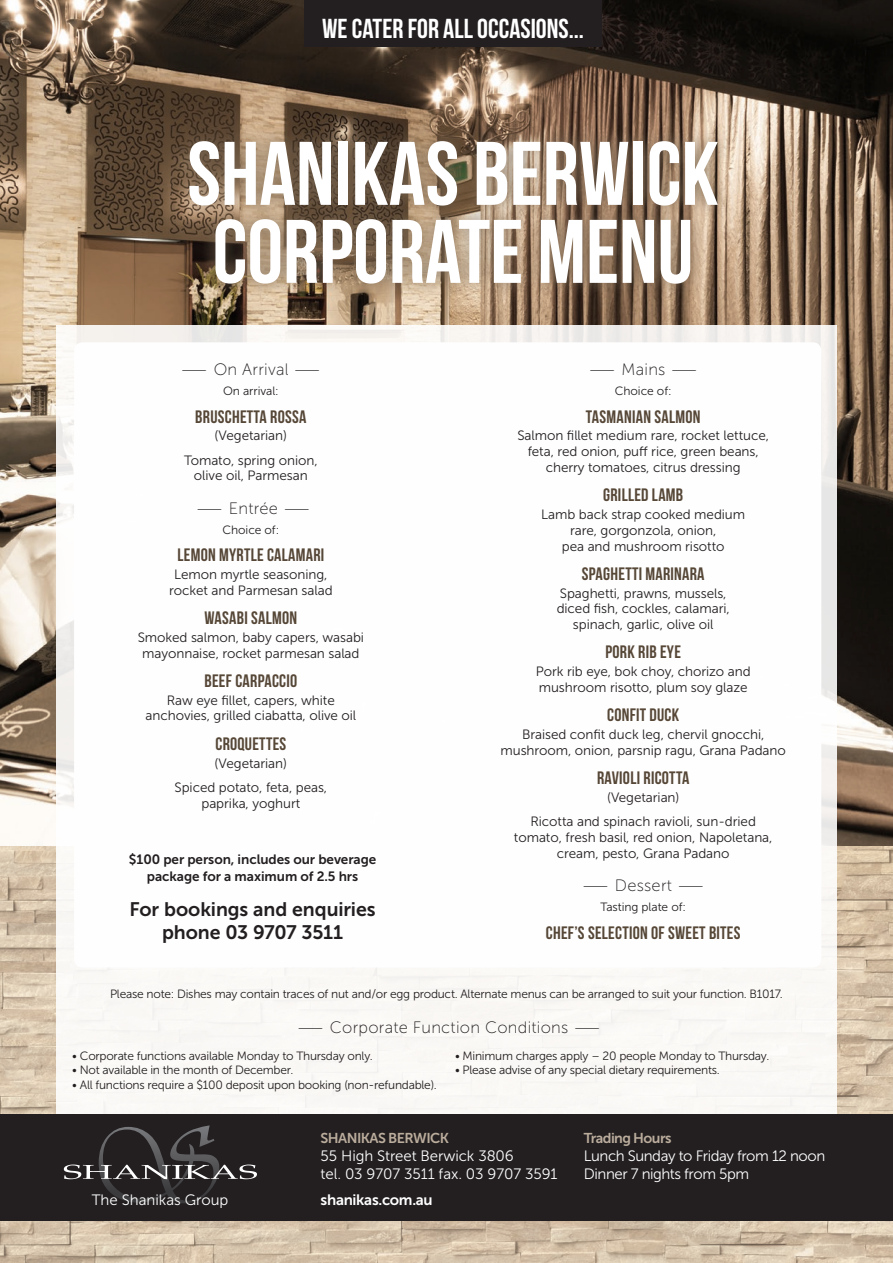
<style>
.page{position:relative;width:893px;height:1263px;background:#fff}
.page>*{position:absolute;margin:0;border:0;box-sizing:border-box;transform-origin:0 0}
.t1{font:90px/78px "Bebas Neue";color:#fff}
.t2{font:27.45px "Bebas Neue";color:#fff}
.function_txt{font:19.5px/22.5px "Museo Sans 700";letter-spacing:-.005em;color:#231f20;text-align:center}
._2015_h2{font:18px "Bebas Neue";letter-spacing:.015em;color:#564737}
._2015_h2-2{font:16.5px "Museo Sans 100";letter-spacing:.015em;color:#231f20;scale:3 1}
.sans_body{font:15px/18px "Museo Sans 300";letter-spacing:-.005em;color:#fff}
.sans_body-2{font:15px/18px "Museo Sans 300";letter-spacing:-.03em;color:#fff}
.t3{font:15px "Museo Sans 700";letter-spacing:-.02em;color:#fff}
.t4{font:14.25px "Museo Sans 700";letter-spacing:-.04em;color:#bbad9d}
.function_txt-2{font:13.5px/15.8px "Museo Sans 300";letter-spacing:-.005em;color:#231f20;text-align:center}
.function_price{font:13.5px/16.5px "Museo Sans 700";letter-spacing:-.005em;color:#231f20;text-align:center}
.function_txt-3{font:12px "Museo Sans 300";letter-spacing:-.02em;color:#231f20}
.sml_txt{font:12px "Museo Sans 300";letter-spacing:-.005em;color:#231f20}
</style>
<div class="page">
<img style="left:0;top:0;width:893px;height:846px">
<svg style="left:0;top:846px;width:893px;height:417px;background:#d1bea6"></svg>
<div style="left:56px;top:325px;width:781px;height:810px;background:#faf8f6"></div>
<div style="left:74px;top:342px;width:747px;height:625px;background:#fff;border-radius:9px"></div>
<div style="left:0;top:1114px;width:893px;height:106px;background:#231f20"></div>
<svg style="left:64px;top:1125px;width:193px;height:78px"></svg>
<div style="left:174px;top:126px;width:557px;height:172px;background:#7c6954;opacity:.9"></div>
<div style="left:304px;top:0;width:298px;height:47px;background:#231f20"></div>
<p class="t2" style="left:322px;top:14px;width:263px">WE CATER FOR ALL OCCASIONS...</p>
<p class="t1" style="left:187px;top:134px;width:533px">SHANIKAS BERWICK<br>CORPORATE MENU</p>
<p class="_2015_h2-2" style="left:181px;top:361px;width:48px">– On Arrival –</p>
<p class="sml_txt" style="left:223px;top:385px;width:57px">On arrival:</p>
<p class="_2015_h2" style="left:195px;top:406px;width:113px">BRUSCHETTA ROSSA</p>
<p class="function_txt-2" style="left:215px;top:428px;width:74px">(Vegetarian)</p>
<p class="function_txt-2" style="left:184px;top:452px;width:135px">Tomato, spring onion, olive oil, Parmesan</p>
<p class="_2015_h2-2" style="left:196px;top:499px;width:40px">– Entrée –</p>
<p class="sml_txt" style="left:222px;top:523px;width:58px">Choice of:</p>
<p class="_2015_h2" style="left:177px;top:545px;width:148px">LEMON MYRTLE CALAMARI</p>
<p class="function_txt-2" style="left:169px;top:566px;width:165px">Lemon myrtle seasoning, rocket and Parmesan salad</p>
<p class="_2015_h2" style="left:205px;top:608px;width:94px">WASABI SALMON</p>
<p class="function_txt-2" style="left:138px;top:629px;width:228px">Smoked salmon, baby capers, wasabi mayonnaise, rocket parmesan salad</p>
<p class="_2015_h2" style="left:204px;top:671px;width:94px">BEEF CARPACCIO</p>
<p class="function_txt-2" style="left:145px;top:692px;width:212px">Raw eye fillet, capers, white anchovies, grilled ciabatta, olive oil</p>
<p class="_2015_h2" style="left:215px;top:734px;width:72px">CROQUETTES</p>
<p class="function_txt-2" style="left:215px;top:755px;width:74px">(Vegetarian)</p>
<p class="function_txt-2" style="left:175px;top:779px;width:154px">Spiced potato, feta, peas, paprika, yoghurt</p>
<p class="function_price" style="left:129px;top:851px;width:249px">$100 per person, includes our beverage package for a maximum of 2.5 hrs</p>
<p class="function_txt" style="left:130px;top:898px;width:248px">For bookings and enquiries phone 03 9707 3511</p>
<p class="_2015_h2-2" style="left:588px;top:361px;width:38px">– Mains –</p>
<p class="sml_txt" style="left:615px;top:385px;width:58px">Choice of:</p>
<p class="_2015_h2" style="left:586px;top:406px;width:116px">TASMANIAN SALMON</p>
<p class="function_txt-2" style="left:517px;top:428px;width:253px">Salmon fillet medium rare, rocket lettuce, feta, red onion, puff rice, green beans, cherry tomatoes, citrus dressing</p>
<p class="_2015_h2" style="left:603px;top:485px;width:82px">GRILLED LAMB</p>
<p class="function_txt-2" style="left:541px;top:507px;width:205px">Lamb back strap cooked medium rare, gorgonzola, onion,<br>pea and mushroom risotto</p>
<p class="_2015_h2" style="left:582px;top:564px;width:124px">SPAGHETTI MARINARA</p>
<p class="function_txt-2" style="left:557px;top:585px;width:175px">Spaghetti, prawns, mussels, diced fish, cockles, calamari, spinach, garlic, olive oil</p>
<p class="_2015_h2" style="left:605px;top:642px;width:77px">PORK RIB EYE</p>
<p class="function_txt-2" style="left:536px;top:664px;width:216px;text-align:left">Pork rib eye, bok choy, chorizo and mushroom risotto, plum soy glaze</p>
<p class="_2015_h2" style="left:607px;top:705px;width:74px">CONFIT DUCK</p>
<p class="function_txt-2" style="left:501px;top:727px;width:287px">Braised confit duck leg, chervil gnocchi, mushroom, onion, parsnip ragu, Grana Padano</p>
<p class="_2015_h2" style="left:597px;top:768px;width:94px">RAVIOLI RICOTTA</p>
<p class="function_txt-2" style="left:607px;top:790px;width:74px">(Vegetarian)</p>
<p class="function_txt-2" style="left:514px;top:814px;width:260px">Ricotta and spinach ravioli, sun-dried tomato, fresh basil, red onion, Napoletana, cream, pesto, Grana Padano</p>
<p class="_2015_h2-2" style="left:582px;top:877px;width:42px">– Dessert –</p>
<p class="sml_txt" style="left:600px;top:901px;width:87px">Tasting plate of:</p>
<p class="_2015_h2" style="left:546px;top:922px;width:196px">CHEF’S SELECTION OF SWEET BITES</p>
<p class="function_txt-3" style="left:110px;top:987px;width:674px">Please note: Dishes may contain traces of nut and/or egg product. Alternate menus can be arranged to suit your function. B1017.</p>
<p class="_2015_h2-2" style="left:297px;top:1019px;width:103px">– Corporate Function Conditions –</p>
<p class="function_txt-3" style="left:72px;top:1049px;width:302px">• Corporate functions available Monday to Thursday only.</p>
<p class="function_txt-3" style="left:72px;top:1064px;width:223px">• Not available in the month of December.</p>
<p class="function_txt-3" style="left:72px;top:1078px;width:366px">• All functions require a $100 deposit upon booking (non-refundable).</p>
<p class="function_txt-3" style="left:455px;top:1049px;width:316px">• Minimum charges apply – 20 people Monday to Thursday.</p>
<p class="function_txt-3" style="left:455px;top:1064px;width:266px">• Please advise of any special dietary requirements.</p>
<p class="sans_body" style="left:92px;top:1191px;width:138px">The Shanikas Group</p>
<p class="t4" style="left:321px;top:1130px;width:130px">SHANIKAS BERWICK</p>
<p class="sans_body" style="left:321px;top:1147px;width:238px">55 High Street Berwick 3806<br>tel. 03 9707 3511 fax. 03 9707 3591</p>
<p class="t3" style="left:321px;top:1192px;width:114px">shanikas.com.au</p>
<p class="t4" style="left:584px;top:1130px;width:89px">Trading Hours</p>
<p class="sans_body-2" style="left:584px;top:1147px;width:243px">Lunch Sunday to Friday from 12 noon<br>Dinner 7 nights from 5pm</p>
</div>
